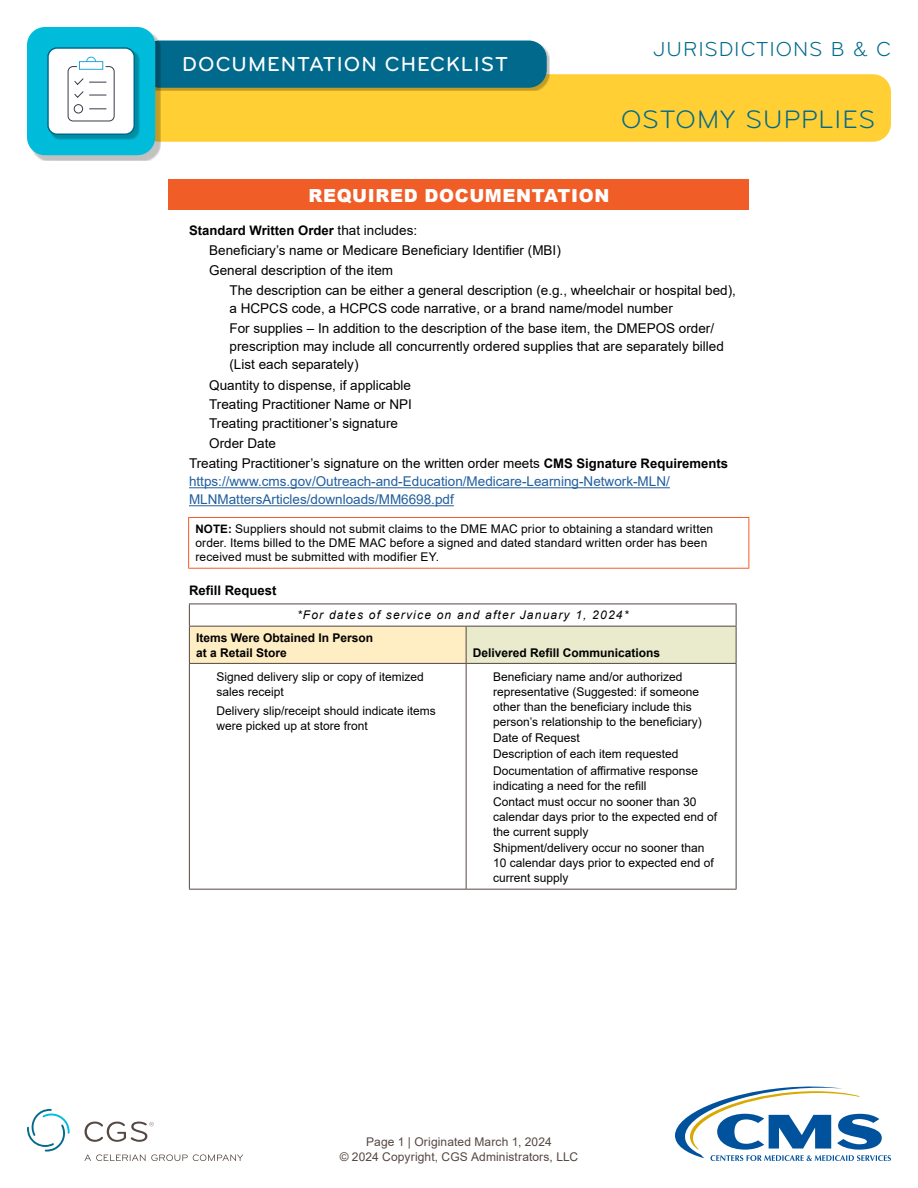
<style>
.page{position:relative;width:918px;height:1188px;background:#fff}
.page>*{position:absolute;margin:0;border:0;box-sizing:border-box;transform-origin:0 0}
.t1{font:26.25px "Bryant Pro";letter-spacing:.035em;color:#00698c}
.t2{font:500 21px "Bryant Pro";letter-spacing:.045em;color:#fff}
.t3{font:21px "Bryant Pro";letter-spacing:.04em;color:#00698c}
.t4{font:900 18px "Arial";letter-spacing:.035em;color:#fff}
.t5{font:13.5px/19.4px "Arial";color:#000}
.t6{font:13.5px/18px "Arial";color:#215e9e}
.t7{font:700 13.2px "Arial";color:#000}
.t8{font:12px/15px "Arial";color:#000}
.t9{font:700 12px/15px "Arial";color:#000}
.t10{font:12px/15px "Arial";letter-spacing:.01em;color:#554742;text-align:center}
.t11{font:italic 12px "Arial";letter-spacing:.1em;color:#000}
.s1{font-weight:400;font-size:13.5px}
.s2{color:#000}
.s3{font-weight:700;font-size:13.2px;color:#000}
.s4{font-weight:700;font-size:11.7px}
</style>
<div class="page">
<div style="left:142px;top:74px;width:749px;height:68px;background:#ffcf34;border-radius:18px"></div>
<div style="left:144px;top:43px;width:407px;height:48px;background:#000;opacity:.25"></div>
<div style="left:142px;top:40px;width:405px;height:48px;background:#00698c;border-radius:18px"></div>
<div style="left:32px;top:32px;width:129px;height:129px;background:#000;opacity:.25"></div>
<div style="left:27px;top:27px;width:128px;height:128px;background:#00bcda;border-radius:18px"></div>
<div style="left:51px;top:51px;width:88px;height:88px;background:#008ea4"></div>
<svg style="left:50px;top:50px;width:82px;height:85px;background:#f3f5f7"></svg>
<div style="left:47px;top:47px;width:88px;height:88px;border:2px solid #00698c;border-radius:9px"></div>
<div style="left:169px;top:179px;width:580px;height:30px;background:#f15d26"></div>
<hr style="left:189px;top:487px;width:481px;height:1px;background:#215e9e">
<hr style="left:189px;top:505px;width:265px;height:1px;background:#215e9e">
<svg style="left:189px;top:518px;width:559px;height:50px"></svg>
<hr style="left:188px;top:517px;width:561px;height:1px;background:#f15d26">
<hr style="left:188px;top:518px;width:1px;height:50px;background:#f15d26">
<hr style="left:748px;top:518px;width:1px;height:50px;background:#f15d26">
<hr style="left:188px;top:568px;width:561px;height:1px;background:#f15d26">
<div style="left:189px;top:626px;width:277px;height:37px;background:#ffeec3"></div>
<div style="left:466px;top:626px;width:270px;height:37px;background:#eaeacd"></div>
<hr style="left:189px;top:604px;width:277px;height:1px;background:#554742">
<svg style="left:189px;top:604px;width:1px;height:22px"></svg>
<hr style="left:466px;top:604px;width:270px;height:1px;background:#554742">
<svg style="left:736px;top:604px;width:1px;height:22px"></svg>
<hr style="left:189px;top:626px;width:277px;height:1px;background:#554742">
<hr style="left:189px;top:627px;width:1px;height:36px;background:#554742">
<hr style="left:466px;top:626px;width:270px;height:1px;background:#554742">
<hr style="left:466px;top:627px;width:1px;height:36px;background:#554742">
<hr style="left:736px;top:627px;width:1px;height:36px;background:#554742">
<hr style="left:189px;top:663px;width:277px;height:1px;background:#554742">
<hr style="left:189px;top:664px;width:1px;height:225px;background:#554742">
<hr style="left:466px;top:663px;width:270px;height:1px;background:#554742">
<hr style="left:466px;top:664px;width:1px;height:225px;background:#554742">
<hr style="left:736px;top:664px;width:1px;height:225px;background:#554742">
<hr style="left:189px;top:889px;width:277px;height:1px;background:#554742">
<hr style="left:466px;top:889px;width:270px;height:1px;background:#554742">
<svg style="left:85px;top:1154px;width:158px;height:7px"></svg>
<svg style="left:85px;top:1122px;width:69px;height:20px"></svg>
<svg style="left:27px;top:1109px;width:43px;height:43px"></svg>
<svg style="left:675px;top:1087px;width:216px;height:74px"></svg>
<h2 class="t2" style="left:182px;top:51px;width:327px">DOCUMENTATION CHECKLIST</h2>
<h2 class="t3" style="left:653px;top:37px;width:239px">JURISDICTIONS B &amp; C</h2>
<h1 class="t1" style="left:621px;top:104px;width:256px">OSTOMY SUPPLIES</h1>
<h3 class="t4" style="left:308px;top:182px;width:303px">REQUIRED DOCUMENTATION</h3>
<p class="t7" style="left:189px;top:221px;width:230px">Standard Written Order <span class="s1">that includes:</span></p>
<p class="t5" style="left:209px;top:241px;width:353px">Beneficiary’s name or Medicare Beneficiary Identifier (MBI)<br>General description of the item</p>
<p class="t5" style="left:230px;top:282px;width:508px;line-height:18px">The description can be either a general description (e.g., wheelchair or hospital bed), a HCPCS code, a HCPCS code narrative, or a brand name/model number</p>
<p class="t5" style="left:230px;top:319px;width:496px;line-height:18px">For supplies – In addition to the description of the base item, the DMEPOS order/ prescription may include all concurrently ordered supplies that are separately billed (List each separately)</p>
<p class="t5" style="left:209px;top:375px;width:204px">Quantity to dispense, if applicable<br>Treating Practitioner Name or NPI<br>Treating practitioner’s signature<br>Order Date</p>
<p class="t6" style="left:189px;top:454px;width:541px"><span class="s2">Treating Practitioner’s signature on the written order meets</span> <span class="s3">CMS Signature Requirements </span>https://www.cms.gov/Outreach-and-Education/Medicare-Learning-Network-MLN/<br>MLNMattersArticles/downloads/MM6698.pdf</p>
<p class="t8" style="left:195px;top:522px;width:519px;line-height:14.2px"><span class="s4">NOTE:</span> Suppliers should not submit claims to the DME MAC prior to obtaining a standard written order. Items billed to the DME MAC before a signed and dated standard written order has been received must be submitted with modifier EY.</p>
<p class="t7" style="left:189px;top:582px;width:89px">Refill Request</p>
<p class="t11" style="left:297px;top:607px;width:333px">*For dates of service on and after January 1, 2024*</p>
<p class="t9" style="left:196px;top:630px;width:179px">Items Were Obtained In Person at a Retail Store</p>
<p class="t9" style="left:473px;top:645px;width:189px">Delivered Refill Communications</p>
<p class="t8" style="left:216px;top:669px;width:209px">Signed delivery slip or copy of itemized sales receipt</p>
<p class="t8" style="left:216px;top:703px;width:221px">Delivery slip/receipt should indicate items were picked up at store front</p>
<p class="t8" style="left:493px;top:669px;width:210px">Beneficiary name and/or authorized representative (Suggested: if someone other than the beneficiary include this person’s relationship to the beneficiary)</p>
<p class="t8" style="left:493px;top:730px;width:207px;line-height:16.4px">Date of Request<br>Description of each item requested<br>Documentation of affirmative response</p>
<p class="t8" style="left:493px;top:777px;width:205px;line-height:16.4px">indicating a need for the refill<br>Contact must occur no sooner than 30</p>
<p class="t8" style="left:493px;top:809px;width:226px">calendar days prior to the expected end of the current supply</p>
<p class="t8" style="left:493px;top:841px;width:222px">Shipment/delivery occur no sooner than<br>10 calendar days prior to expected end of current supply</p>
<p class="t10" style="left:340px;top:1134px;width:240px">Page 1 | Originated March 1, 2024<br>© 2024 Copyright, CGS Administrators, LLC</p>
</div>
